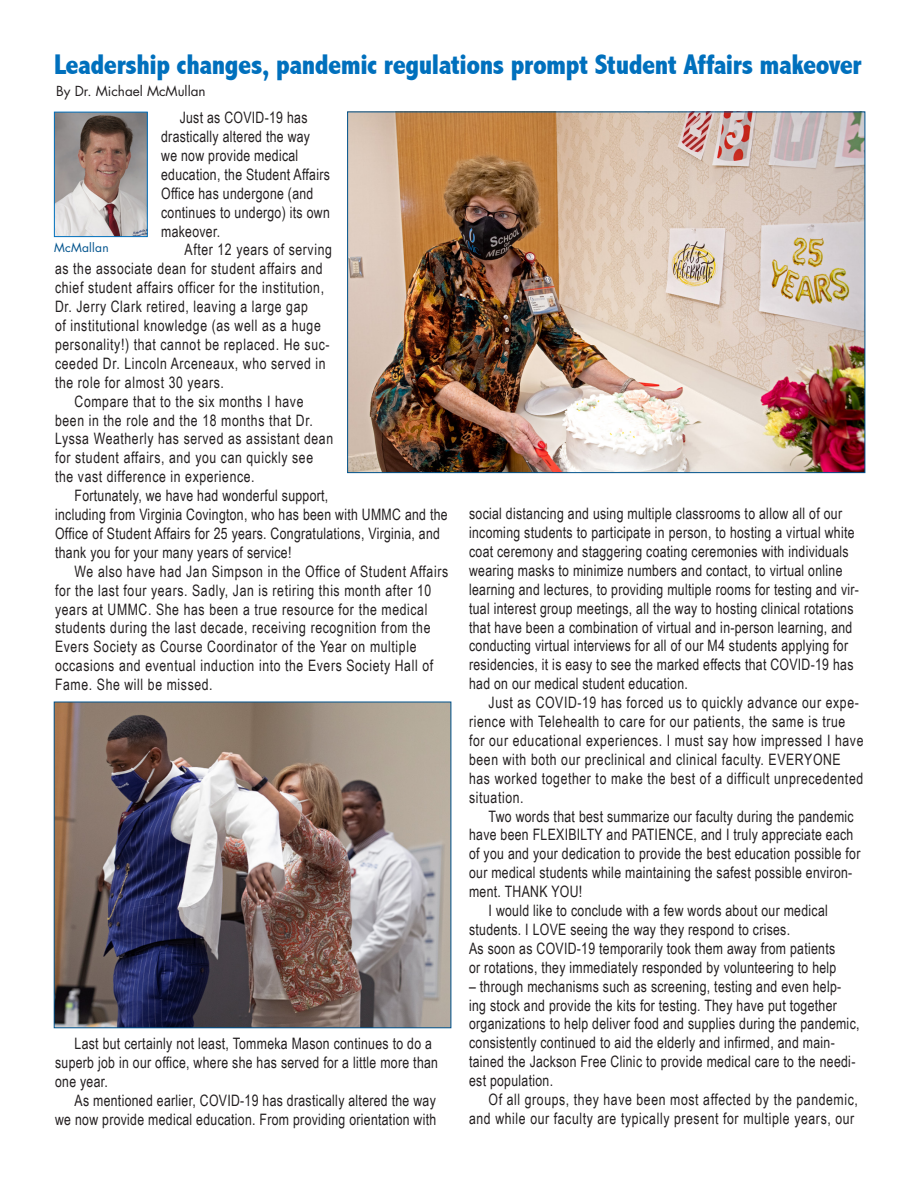
<style>
.page{position:relative;width:918px;height:1188px;background:#fff}
.page>*{position:absolute;margin:0;border:0;box-sizing:border-box;transform-origin:0 0}
.t1{font:800 condensed 28.5px "Abadi";letter-spacing:-.015em;color:#0070bd}
.t2{font:15.75px/18.9px "Arial Narrow";letter-spacing:.02em;color:#231f20;scale:.95 1}
.t3{font:15.75px/18.9px "Arial Narrow";letter-spacing:.04em;color:#231f20;scale:.95 1}
.t4{font:13.5px "Futura";color:#231f20}
.t5{font:12px "Futura";letter-spacing:.02em;color:#00538d}
</style>
<div class="page">
<img style="left:56px;top:114px;width:90px;height:121px">
<div style="left:54px;top:112px;width:94px;height:125px;border:1px solid #0070bd"></div>
<img style="left:349px;top:114px;width:514px;height:357px">
<img style="left:56px;top:704px;width:393px;height:322px">
<div style="left:54px;top:702px;width:397px;height:326px;border:1px solid #00538d"></div>
<p class="t1" style="left:54px;top:48px;width:809px">Leadership changes, pandemic regulations prompt Student Affairs makeover</p>
<p class="t2" style="left:161px;top:108px;width:179px;text-indent:19px">Just as COVID-19 has drastically altered the way we now provide medical education, the Student Affairs<br>Office has undergone (and continues to undergo) its own makeover.</p>
<p class="t3" style="left:55px;top:240px;width:293px;text-indent:129px">After 12 years of serving as the associate dean for student affairs and chief student affairs officer for the institution, Dr. Jerry Clark retired, leaving a large gap<br>of institutional knowledge (as well as a huge personality!) that cannot be replaced. He suc&shy;ceeded Dr. Lincoln Arceneaux, who served in the role for almost 30 years.</p>
<p class="t3" style="left:55px;top:391px;width:294px;text-indent:19px">Compare that to the six months I have been in the role and the 18 months that Dr.<br>Lyssa Weatherly has served as assistant dean for student affairs, and you can quickly see the vast difference in experience.</p>
<p class="t2" style="left:55px;top:486px;width:415px;text-indent:19px">Fortunately, we have had wonderful support,<br>including from Virginia Covington, who has been with UMMC and the Office of Student Affairs for 25 years. Congratulations, Virginia, and thank you for your many years of service!</p>
<p class="t3" style="left:55px;top:561px;width:415px;text-indent:19px">We also have had Jan Simpson in the Office of Student Affairs for the last four years. Sadly, Jan is retiring this month after 10 years at UMMC. She has been a true resource for the medical students during the last decade, receiving recognition from the Evers Society as Course Coordinator of the Year on multiple occasions and eventual induction into the Evers Society Hall of Fame. She will be missed.</p>
<p class="t4" style="left:56px;top:82px;width:151px">By Dr. Michael McMullan</p>
<p class="t5" style="left:54px;top:240px;width:56px">McMallan</p>
<p class="t2" style="left:469px;top:504px;width:412px">social distancing and using multiple classrooms to allow all of our incoming students to participate in person, to hosting a virtual white coat ceremony and staggering coating ceremonies with individuals wearing masks to minimize numbers and contact, to virtual online learning and lectures, to providing multiple rooms for testing and vir&shy;tual interest group meetings, all the way to hosting clinical rotations that have been a combination of virtual and in-person learning, and conducting virtual interviews for all of our M4 students applying for residencies, it is easy to see the marked effects that COVID-19 has had on our medical student education.</p>
<p class="t3" style="left:469px;top:693px;width:417px;text-indent:19px">Just as COVID-19 has forced us to quickly advance our expe&shy;rience with Telehealth to care for our patients, the same is true for our educational experiences. I must say how impressed I have been with both our preclinical and clinical faculty. EVERYONE has worked together to make the best of a difficult unprecedented situation.</p>
<p class="t2" style="left:469px;top:806px;width:414px;text-indent:19px">Two words that best summarize our faculty during the pandemic have been FLEXIBILTY and PATIENCE, and I truly appreciate each of you and your dedication to provide the best education possible for our medical students while maintaining the safest possible environ&shy;ment. THANK YOU!</p>
<p class="t2" style="left:469px;top:901px;width:379px;text-indent:19px">I would like to conclude with a few words about our medical students. I LOVE seeing the way they respond to crises.</p>
<p class="t2" style="left:469px;top:938px;width:388px">As soon as COVID-19 temporarily took them away from patients or rotations, they immediately responded by volunteering to help</p>
<p class="t2" style="left:469px;top:976px;width:412px">– through mechanisms such as screening, testing and even help&shy;ing stock and provide the kits for testing. They have put together organizations to help deliver food and supplies during the pandemic, consistently continued to aid the elderly and infirmed, and main&shy;tained the Jackson Free Clinic to provide medical care to the needi&shy;est population.</p>
<p class="t3" style="left:469px;top:1090px;width:411px;text-align:right">Of all groups, they have been most affected by the pandemic, and while our faculty are typically present for multiple years, our</p>
<p class="t2" style="left:55px;top:1034px;width:405px;text-indent:19px">Last but certainly not least, Tommeka Mason continues to do a superb job in our office, where she has served for a little more than one year.</p>
<p class="t2" style="left:55px;top:1090px;width:403px;text-align:right">As mentioned earlier, COVID-19 has drastically altered the way<br>we now provide medical education. From providing orientation with</p>
</div>
